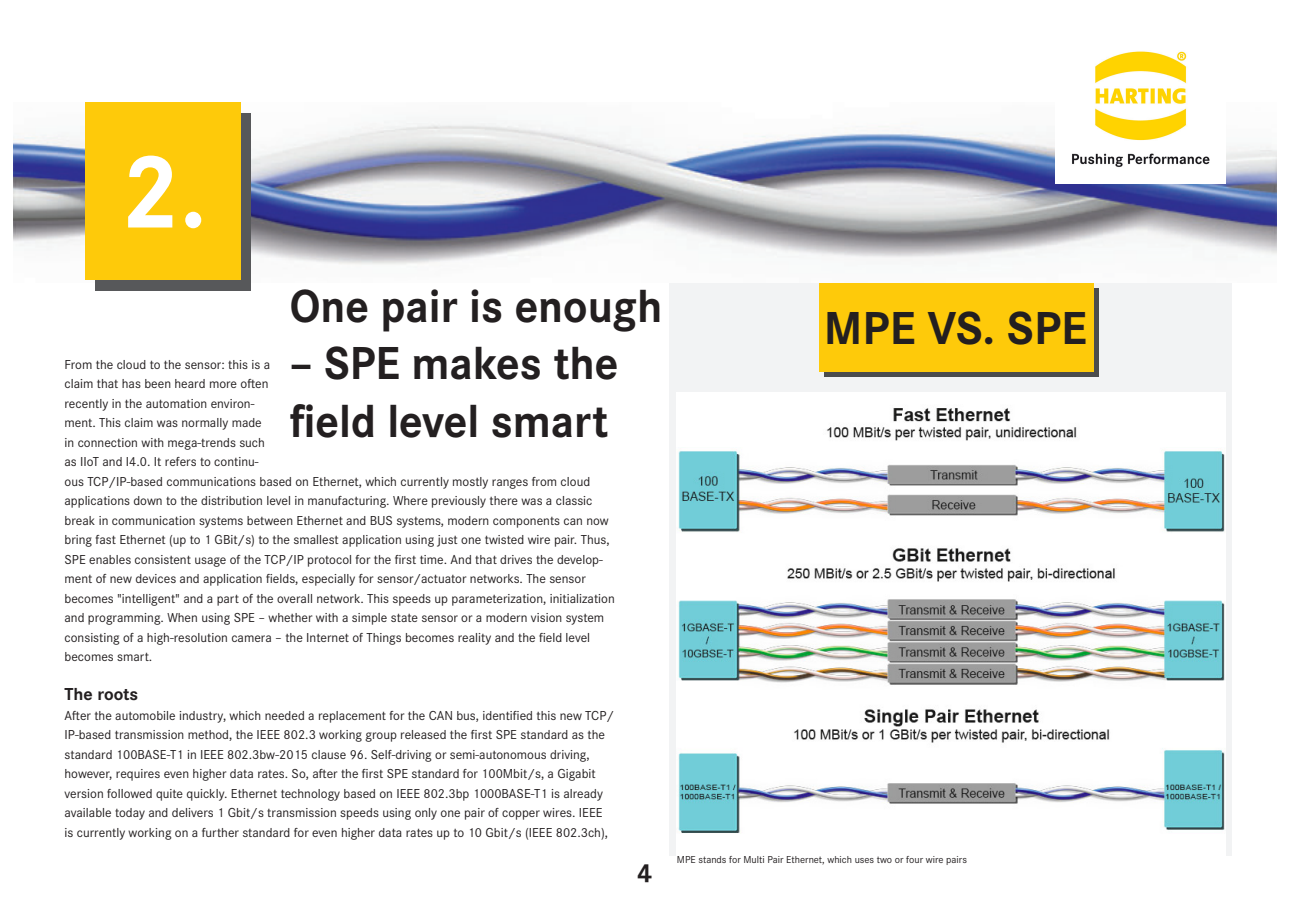
<style>
.page{position:relative;width:1290px;height:920px;background:#fff}
.page>*{position:absolute;margin:0;border:0;box-sizing:border-box;transform-origin:0 0}
.t1{font:700 108px "Corporate S Pro";color:#fff}
.Überschrift_1{font:700 48px/57.6px "Corporate S Pro";color:#231f20;scale:.95 1}
.Überschrift_1-2{font:700 48px "Corporate S Pro";color:#231f20}
.t2{font:700 27px "Corporate S Pro";color:#231f20}
.t3{font:700 18px "Corporate S Pro";color:#231f20}
.t4{font:13.5px/19.5px "Corporate S Pro";color:#231f20}
.t5{font:10.5px "Corporate S Pro";color:#231f20}
</style>
<div class="page">
<div style="left:669px;top:266px;width:563px;height:589px;background:#f2f3f4"></div>
<img style="left:14px;top:102px;width:1262px;height:178px">
<div style="left:95px;top:113px;width:156px;height:178px;background:#57585a"></div>
<div style="left:86px;top:102px;width:155px;height:178px;background:#feca0a"></div>
<img style="left:677px;top:392px;width:548px;height:463px">
<div style="left:824px;top:288px;width:275px;height:88px;background:linear-gradient(to right,#4b4c4d,#4b4c4d)"></div>
<div style="left:819px;top:283px;width:275px;height:88px;background:#feca0a"></div>
<div style="left:1055px;top:14px;width:170px;height:170px;background:#fff"></div>
<img style="left:1072px;top:51px;width:138px;height:116px">
<p class="t1" style="left:120px;top:107px;width:88px">2.</p>
<p class="Überschrift_1" style="left:290px;top:273px;width:394px">One pair is enough</p>
<p class="Überschrift_1" style="left:290px;top:331px;width:347px">– SPE makes the field level smart</p>
<p class="t4" style="left:65px;top:354px;width:552px">From the cloud to the sensor: this is a<br>claim that has been heard more often<br>recently in the automation environ-<br>ment. This claim was normally made<br>in connection with mega-trends such<br>as IIoT and I4.0. It refers to continu-<br>ous TCP/IP-based communications based on Ethernet, which currently mostly ranges from cloud applications down to the distribution level in manufacturing. Where previously there was a classic break in communication systems between Ethernet and BUS systems, modern components can now bring fast Ethernet (up to 1 GBit/s) to the smallest application using just one twisted wire pair. Thus, SPE enables consistent usage of the TCP/IP protocol for the first time. And that drives the develop&shy;ment of new devices and application fields, especially for sensor/actuator networks. The sensor becomes "intelligent" and a part of the overall network. This speeds up parameterization, initialization and programming. When using SPE – whether with a simple state sensor or a modern vision system consisting of a high-resolution camera – the Internet of Things becomes reality and the field level becomes smart.</p>
<p class="t3" style="left:65px;top:680px;width:75px">The roots</p>
<p class="t4" style="left:65px;top:705px;width:551px">After the automobile industry, which needed a replacement for the CAN bus, identified this new TCP/ IP-based transmission method, the IEEE 802.3 working group released the first SPE standard as the standard 100BASE-T1 in IEEE 802.3bw-2015 clause 96. Self-driving or semi-autonomous driving, however, requires even higher data rates. So, after the first SPE standard for 100Mbit/s, a Gigabit version followed quite quickly. Ethernet technology based on IEEE 802.3bp 1000BASE-T1 is already available today and delivers 1 Gbit/s transmission speeds using only one pair of copper wires. IEEE is currently working on a further standard for even higher data rates up to 10 Gbit/s (IEEE 802.3ch),</p>
<p class="t2" style="left:637px;top:851px;width:17px">4</p>
<p class="Überschrift_1-2" style="left:824px;top:290px;width:265px">MPE VS. SPE</p>
<p class="t5" style="left:677px;top:851px;width:292px">MPE stands for Multi Pair Ethernet, which uses two or four wire pairs</p>
</div>
